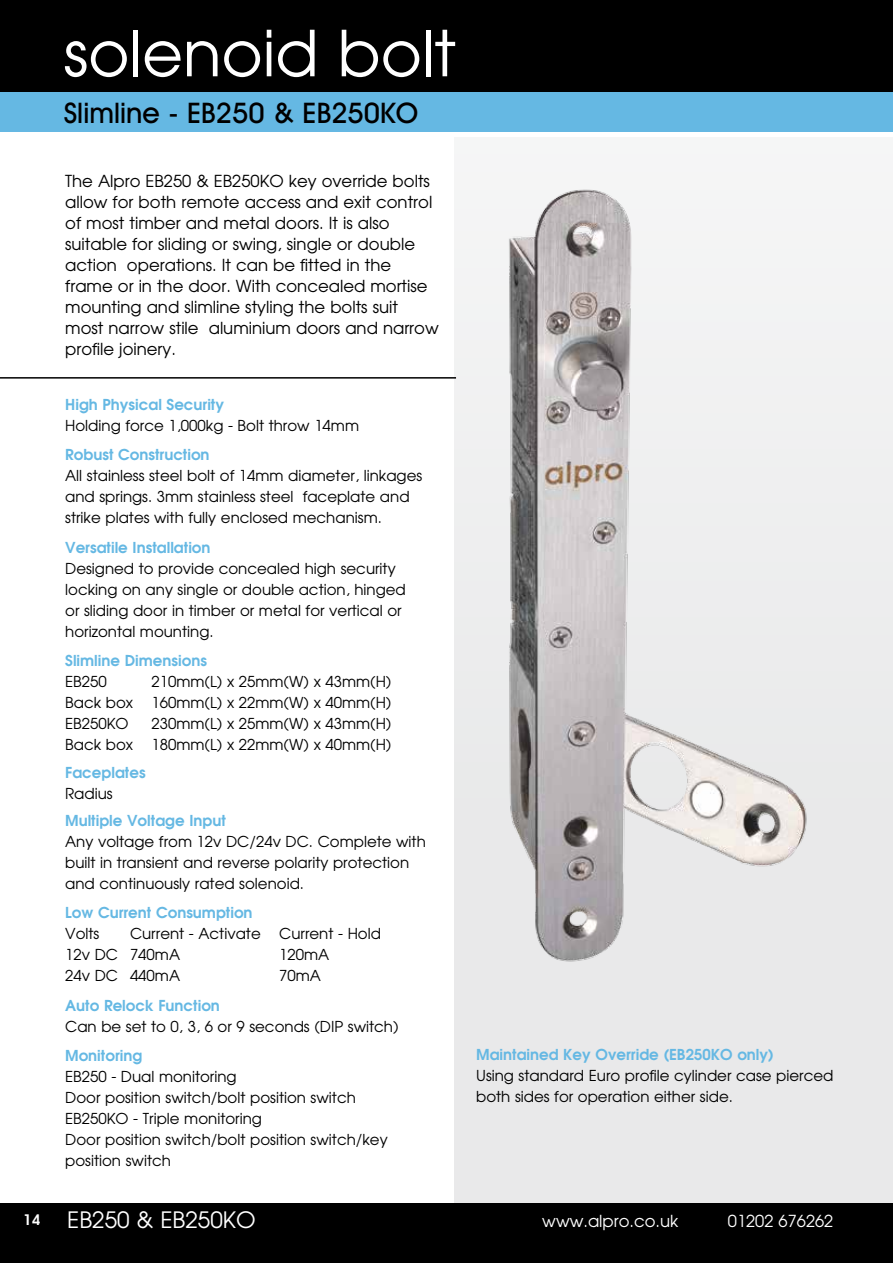
<style>
.page{position:relative;width:893px;height:1263px;background:#fff}
.page>*{position:absolute;margin:0;border:0;box-sizing:border-box;transform-origin:0 0}
.t1{font:63px "Avant Garde";color:#fff}
.t2{font:500 28.5px "Avant Garde IT Cby BT";color:#000}
.t3{font:22.5px "Avant Garde";color:#fff}
.t4{font:16.5px/21px "Avant Garde";color:#000}
.t5{font:16.5px "Avant Garde";color:#fff}
.t6{font:15px/21px "Avant Garde";color:#000}
.t7{font:600 15px "Avant Garde";color:#65b8e3}
.t8{font:600 15px "Avant Garde IT Cby BT";color:#fff}
</style>
<div class="page">
<div style="left:455px;top:138px;width:438px;height:1125px;background:#e9e9ea"></div>
<img style="left:493px;top:171px;width:331px;height:791px">
<div style="left:0;top:1203px;width:893px;height:60px;background:#000"></div>
<div style="left:0;top:0;width:893px;height:93px;background:#000"></div>
<div style="left:0;top:93px;width:893px;height:39px;background:#65b8e3"></div>
<hr style="left:0;top:377px;width:456px;height:2px;background:#000">
<p class="t8" style="left:23px;top:1210px;width:19px">14</p>
<h1 class="t1" style="left:64px;top:14px;width:394px">solenoid bolt</h1>
<h2 class="t2" style="left:64px;top:96px;width:356px">Slimline - EB250 &amp; EB250KO</h2>
<p class="t4" style="left:65px;top:170px;width:375px">The Alpro EB250 &amp; EB250KO key override bolts allow for both remote access and exit control of most timber and metal doors. It is also suitable for sliding or swing, single or double action operations. It can be fitted in the frame or in the door. With concealed mortise mounting and slimline styling the bolts suit most narrow stile aluminium doors and narrow profile joinery.</p>
<p class="t7" style="left:65px;top:394px;width:160px">High Physical Security</p>
<p class="t6" style="left:65px;top:414px;width:295px">Holding force 1,000kg - Bolt throw 14mm</p>
<p class="t7" style="left:65px;top:445px;width:146px">Robust Construction</p>
<p class="t6" style="left:65px;top:465px;width:359px">All stainless steel bolt of 14mm diameter, linkages and springs. 3mm stainless steel faceplate and strike plates with fully enclosed mechanism.</p>
<p class="t7" style="left:65px;top:537px;width:147px">Versatile Installation</p>
<p class="t6" style="left:65px;top:557px;width:342px">Designed to provide concealed high security locking on any single or double action, hinged or sliding door in timber or metal for vertical or horizontal mounting.</p>
<p class="t7" style="left:65px;top:651px;width:143px">Slimline Dimensions</p>
<p class="t6" style="left:65px;top:671px;width:43px">EB250</p>
<p class="t6" style="left:65px;top:671px;width:328px;text-align:justify;text-indent:86px">210mm(L) x 25mm(W) x 43mm(H)<br>Back box 160mm(L) x 22mm(W) x 40mm(H)<br>EB250KO</p>
<p class="t6" style="left:65px;top:713px;width:328px;text-align:right">230mm(L) x 25mm(W) x 43mm(H)<br>Back box 180mm(L) x 22mm(W) x 40mm(H)</p>
<p class="t7" style="left:65px;top:762px;width:82px">Faceplates</p>
<p class="t6" style="left:65px;top:782px;width:49px">Radius</p>
<p class="t7" style="left:65px;top:810px;width:162px">Multiple Voltage Input</p>
<p class="t6" style="left:65px;top:830px;width:362px">Any voltage from 12v DC/24v DC. Complete with built in transient and reverse polarity protection and continuously rated solenoid.</p>
<p class="t7" style="left:65px;top:903px;width:189px">Low Current Consumption</p>
<p class="t6" style="left:65px;top:923px;width:36px">Volts</p>
<p class="t6" style="left:65px;top:923px;width:317px;text-indent:65px">Current - Activate Current - Hold<br>12v DC 740mA</p>
<p class="t6" style="left:279px;top:944px;width:52px">120mA</p>
<p class="t6" style="left:65px;top:965px;width:116px">24v DC 440mA</p>
<p class="t6" style="left:279px;top:965px;width:43px">70mA</p>
<p class="t7" style="left:65px;top:995px;width:156px">Auto Relock Function</p>
<p class="t6" style="left:65px;top:1015px;width:335px">Can be set to 0, 3, 6 or 9 seconds (DIP switch)</p>
<p class="t7" style="left:65px;top:1046px;width:79px">Monitoring</p>
<p class="t6" style="left:65px;top:1066px;width:324px">EB250 - Dual monitoring<br>Door position switch/bolt position switch<br>EB250KO - Triple monitoring<br>Door position switch/bolt position switch/key position switch</p>
<p class="t7" style="left:476px;top:1044px;width:299px">Maintained Key Override (EB250KO only)</p>
<p class="t6" style="left:476px;top:1064px;width:359px">Using standard Euro profile cylinder case pierced both sides for operation either side.</p>
<h3 class="t3" style="left:67px;top:1206px;width:190px">EB250 &amp; EB250KO</h3>
<p class="t5" style="left:542px;top:1210px;width:138px">www.alpro.co.uk</p>
<p class="t5" style="left:728px;top:1210px;width:107px">01202 676262</p>
</div>
